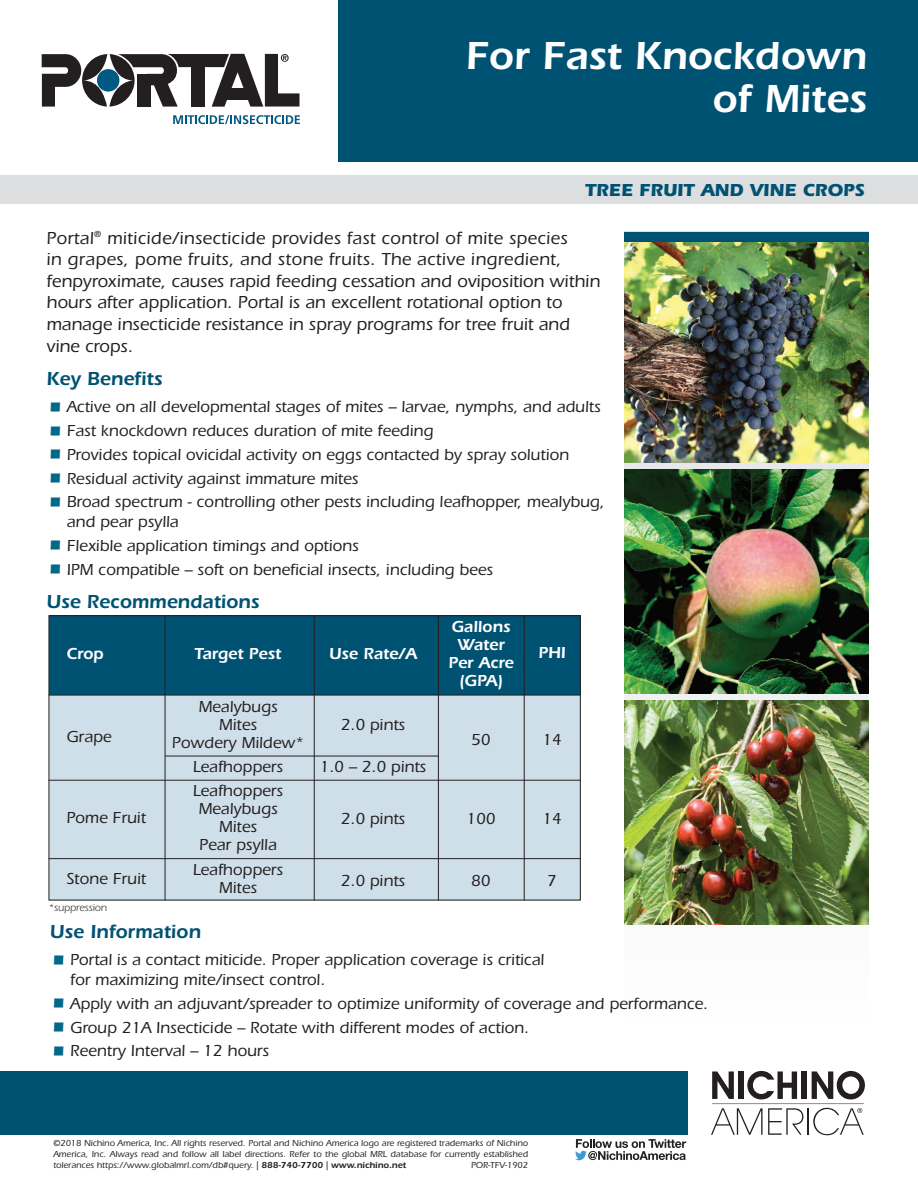
<style>
.page{position:relative;width:918px;height:1188px;background:#fff}
.page>*{position:absolute;margin:0;border:0;box-sizing:border-box;transform-origin:0 0}
.t1{font:600 40.5px/43.5px "Itc Eras";color:#fff;text-align:right}
.t2{font:600 19.5px "Itc Eras";color:#005273}
.t3{font:500 18px/21.6px "Itc Eras";color:#231f20}
.t4{font:700 18px "Itc Eras";color:#005273}
.t5{font:500 16.5px/18px "Itc Eras";color:#231f20;text-align:center}
.t6{font:600 16.5px/18px "Itc Eras";color:#fff;text-align:center}
.t7{font:10.5px "Itc Eras";color:#231f20}
.t8{font:500 9px/10.8px "Itc Eras";color:#231f20;text-align:justify}
.s1{font-size:30px;color:#00698a}
.s2{font-weight:600}
</style>
<div class="page">
<div style="left:49px;top:689px;width:531px;height:211px;background:#cfdfe9"></div>
<div style="left:49px;top:616px;width:532px;height:79px;background:#005273"></div>
<div style="left:49px;top:615px;width:532px;height:285px;border:1px solid #231f20"></div>
<svg style="left:624px;top:462px;width:245px;height:239px"></svg>
<svg style="left:173px;top:115px;width:127px;height:9px"></svg>
<svg style="left:42px;top:54px;width:258px;height:53px"></svg>
<div style="left:0;top:176px;width:918px;height:28px;background:#dddee0"></div>
<div style="left:339px;top:0;width:579px;height:162px;background:#005273"></div>
<div style="left:0;top:1071px;width:688px;height:64px;background:#005273"></div>
<svg style="left:712px;top:1071px;width:22px;height:28px"></svg>
<div style="left:739px;top:1071px;width:5px;height:28px;background:#231f20"></div>
<div style="left:802px;top:1071px;width:5px;height:28px;background:#231f20"></div>
<svg style="left:747px;top:1071px;width:50px;height:28px"></svg>
<svg style="left:812px;top:1071px;width:53px;height:28px"></svg>
<hr style="left:712px;top:1103px;width:152px;height:1px;background:#8a8c8f">
<svg style="left:711px;top:1108px;width:153px;height:27px"></svg>
<svg style="left:575px;top:1139px;width:111px;height:21px"></svg>
<img style="left:624px;top:241px;width:245px;height:221px">
<img style="left:624px;top:470px;width:245px;height:224px">
<img style="left:624px;top:701px;width:245px;height:224px">
<div style="left:624px;top:232px;width:245px;height:9px;background:#005273"></div>
<hr style="left:49px;top:695px;width:531px;height:1px;background:#231f20">
<hr style="left:165px;top:756px;width:273px;height:1px;background:#231f20">
<hr style="left:49px;top:780px;width:531px;height:1px;background:#231f20">
<hr style="left:49px;top:858px;width:531px;height:1px;background:#231f20">
<hr style="left:165px;top:616px;width:1px;height:284px;background:#231f20">
<hr style="left:314px;top:616px;width:1px;height:284px;background:#231f20">
<hr style="left:438px;top:616px;width:1px;height:284px;background:#231f20">
<hr style="left:524px;top:616px;width:1px;height:284px;background:#231f20">
<h1 class="t1" style="left:465px;top:38px;width:403px">For Fast Knockdown of Mites</h1>
<p class="t4" style="left:585px;top:184px;width:281px">TREE FRUIT AND VINE CROPS</p>
<p class="t3" style="left:46px;top:229px;width:555px">Portal<sup>®</sup> miticide/insecticide provides fast control of mite species<br>in grapes, pome fruits, and stone fruits. The active ingredient, fenpyroximate, causes rapid feeding cessation and oviposition within hours after application. Portal is an excellent rotational option to manage insecticide resistance in spray programs for tree fruit and vine crops.</p>
<p class="t2" style="left:46px;top:372px;width:117px">Key Benefits</p>
<p class="t5" style="left:46px;top:399px;width:556px"><span class="s1">•</span> Active on all developmental stages of mites – larvae, nymphs, and adults</p>
<p class="t5" style="left:46px;top:423px;width:388px"><span class="s1">•</span> Fast knockdown reduces duration of mite feeding</p>
<p class="t5" style="left:46px;top:447px;width:524px"><span class="s1">•</span> Provides topical ovicidal activity on eggs contacted by spray solution</p>
<p class="t5" style="left:46px;top:471px;width:314px"><span class="s1">•</span> Residual activity against immature mites</p>
<p class="t5" style="left:67px;top:494px;width:540px;line-height:19.5px;text-align:left;text-indent:-20px"><span class="s1">•</span> Broad spectrum - controlling other pests including leafhopper, mealybug, and pear psylla</p>
<p class="t5" style="left:46px;top:538px;width:314px"><span class="s1">•</span> Flexible application timings and options</p>
<p class="t5" style="left:46px;top:562px;width:448px"><span class="s1">•</span> IPM compatible – soft on beneficial insects, including bees</p>
<p class="t2" style="left:46px;top:595px;width:215px">Use Recommendations</p>
<p class="t6" style="left:66px;top:647px;width:39px">Crop</p>
<p class="t6" style="left:195px;top:647px;width:88px">Target Pest</p>
<p class="t6" style="left:329px;top:647px;width:89px">Use Rate/A</p>
<p class="t6" style="left:451px;top:620px;width:61px">Gallons</p>
<p class="t6" style="left:457px;top:638px;width:49px">Water</p>
<p class="t6" style="left:448px;top:656px;width:67px">Per Acre (GPA)</p>
<p class="t6" style="left:538px;top:645px;width:29px">PHI</p>
<p class="t5" style="left:66px;top:729px;width:47px">Grape</p>
<p class="t5" style="left:66px;top:810px;width:81px">Pome Fruit</p>
<p class="t5" style="left:198px;top:699px;width:81px">Mealybugs<br>Mites</p>
<p class="t5" style="left:341px;top:717px;width:66px">2.0 pints</p>
<p class="t5" style="left:172px;top:735px;width:134px">Powdery Mildew*</p>
<p class="t5" style="left:471px;top:732px;width:21px">50</p>
<p class="t5" style="left:542px;top:732px;width:21px">14</p>
<p class="t5" style="left:193px;top:759px;width:92px">Leafhoppers</p>
<p class="t5" style="left:320px;top:759px;width:108px">1.0 – 2.0 pints</p>
<p class="t5" style="left:193px;top:783px;width:92px">Leafhoppers<br>Mealybugs</p>
<p class="t5" style="left:199px;top:819px;width:79px">Mites<br>Pear psylla</p>
<p class="t5" style="left:341px;top:812px;width:66px">2.0 pints</p>
<p class="t5" style="left:466px;top:812px;width:31px">100</p>
<p class="t5" style="left:542px;top:812px;width:21px">14</p>
<p class="t5" style="left:66px;top:872px;width:81px">Stone Fruit</p>
<p class="t5" style="left:193px;top:863px;width:92px">Leafhoppers</p>
<p class="t5" style="left:219px;top:881px;width:40px">Mites</p>
<p class="t7" style="left:49px;top:904px;width:60px">*suppression</p>
<p class="t5" style="left:341px;top:873px;width:66px">2.0 pints</p>
<p class="t5" style="left:471px;top:873px;width:21px">80</p>
<p class="t5" style="left:547px;top:873px;width:11px">7</p>
<p class="t2" style="left:50px;top:925px;width:153px">Use Information</p>
<p class="t5" style="left:70px;top:952px;width:476px;line-height:19.5px;text-align:left;text-indent:-20px"><span class="s1">•</span> Portal is a contact miticide. Proper application coverage is critical for maximizing mite/insect control.</p>
<p class="t5" style="left:50px;top:996px;width:660px"><span class="s1">•</span> Apply with an adjuvant/spreader to optimize uniformity of coverage and performance.</p>
<p class="t5" style="left:50px;top:1020px;width:481px"><span class="s1">•</span> Group 21A Insecticide – Rotate with different modes of action.</p>
<p class="t5" style="left:50px;top:1044px;width:221px"><span class="s1">•</span> Reentry Interval – 12 hours</p>
<p class="t8" style="left:53px;top:1139px;width:476px">©2018 Nichino America, Inc. All rights reserved. Portal and Nichino America logo are registered trademarks of Nichino America, Inc. Always read and follow all label directions. Refer to the global MRL database for currently established tolerances https://www.globalmrl.com/db#query. | <span class="s2">888-740-7700</span> | <span class="s2">www.nichino.net</span></p>
<p class="t8" style="left:471px;top:1160px;width:58px">POR-TFV-1902</p>
</div>
